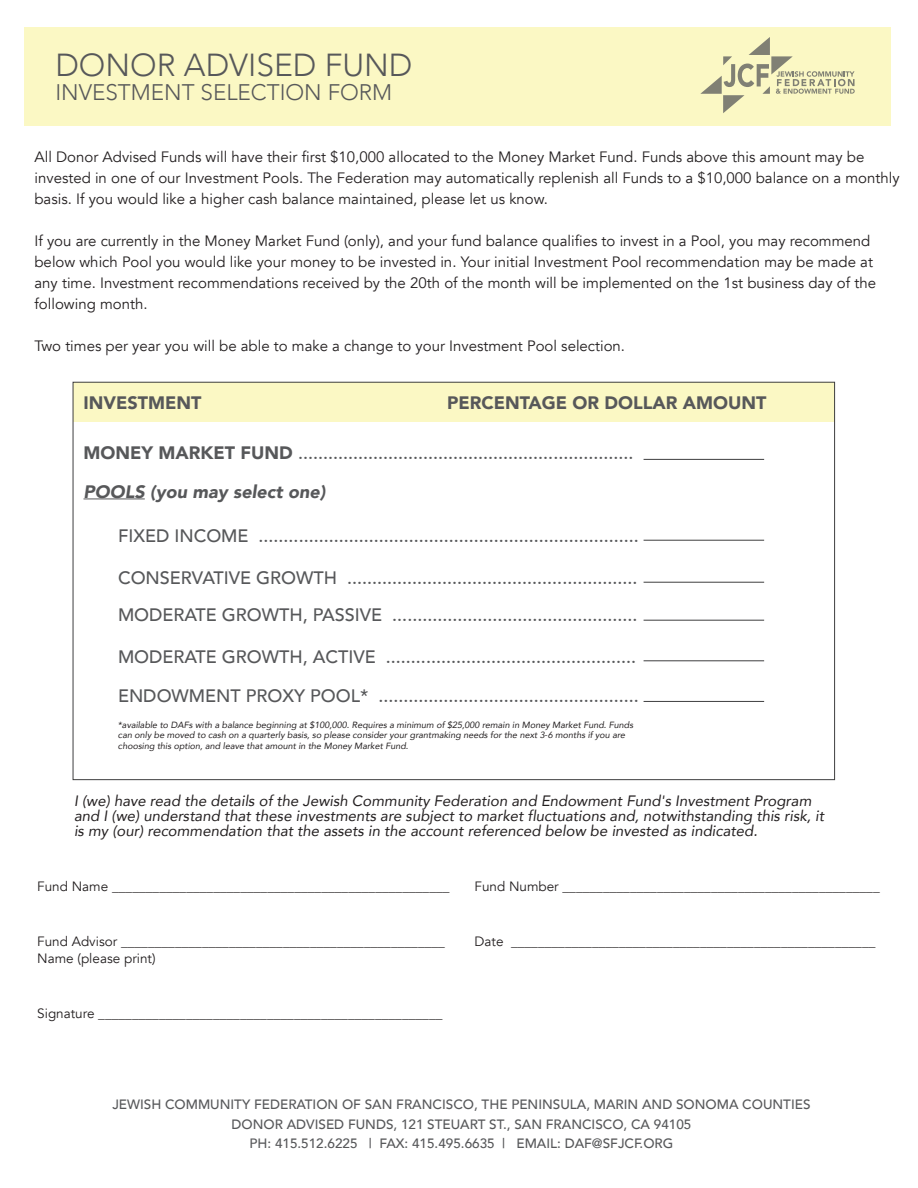
<style>
.page{position:relative;width:918px;height:1188px;background:#fff}
.page>*{position:absolute;margin:0;border:0;box-sizing:border-box;transform-origin:0 0}
.t1{font:300 31.8px "Avenir";color:#57585a}
.t2{font:300 22.5px "Avenir";color:#57585a}
.t3{font:500 18px/38.4px "Avenir";color:#57585a}
.t4{font:900 18px "Avenir";color:#57585a}
.t5{font:15px/21px "Avenir";color:#231f20}
.t6{font:italic 15px/15px "Avenir";color:#231f20}
.t7{font:13.5px/16.5px "Avenir";color:#231f20}
.t8{font:500 13.5px/19.5px "Avenir";color:#57585a;text-align:center}
.t9{font:italic 9px/10.5px "Avenir";color:#231f20}
.s1{font-weight:900}
.s2{font-weight:900;font-style:italic}
.s3{font-family:"Myriad Pro";font-style:normal}
</style>
<div class="page">
<div style="left:25px;top:27px;width:866px;height:99px;background:#fbf8c4"></div>
<div style="left:73px;top:382px;width:762px;height:40px;background:#fbf8c4"></div>
<hr style="left:83px;top:498px;width:62px;height:1px;background:#57585a">
<svg style="left:700px;top:37px;width:155px;height:76px"></svg>
<hr style="left:644px;top:459px;width:120px;height:1px;background:#3e3e3f">
<hr style="left:644px;top:540px;width:120px;height:1px;background:#3e3e3f">
<hr style="left:644px;top:582px;width:120px;height:1px;background:#3e3e3f">
<hr style="left:644px;top:620px;width:120px;height:1px;background:#3e3e3f">
<hr style="left:644px;top:660px;width:120px;height:1px;background:#3e3e3f">
<hr style="left:644px;top:701px;width:120px;height:1px;background:#3e3e3f">
<h1 class="t1" style="left:55px;top:47px;width:359px">DONOR ADVISED FUND</h1>
<h2 class="t2" style="left:55px;top:79px;width:338px">INVESTMENT SELECTION FORM</h2>
<p class="t5" style="left:34px;top:147px;width:867px">All Donor Advised Funds will have their first $10,000 allocated to the Money Market Fund. Funds above this amount may be invested in one of our Investment Pools. The Federation may automatically replenish all Funds to a $10,000 balance on a monthly basis. If you would like a higher cash balance maintained, please let us know.</p>
<p class="t5" style="left:34px;top:231px;width:843px">If you are currently in the Money Market Fund (only), and your fund balance qualifies to invest in a Pool, you may recommend below which Pool you would like your money to be invested in. Your initial Investment Pool recommendation may be made at any time. Investment recommendations received by the 20th of the month will be implemented on the 1st business day of the following month.</p>
<p class="t5" style="left:34px;top:336px;width:592px">Two times per year you will be able to make a change to your Investment Pool selection.</p>
<p class="t4" style="left:83px;top:387px;width:120px">INVESTMENT</p>
<p class="t3" style="left:83px;top:433px;width:551px"><span class="s1">MONEY MARKET FUND</span> ...................................................................<br><span class="s2">POOLS (you may select one)</span></p>
<p class="t4" style="left:447px;top:387px;width:321px">PERCENTAGE OR DOLLAR AMOUNT</p>
<p class="t3" style="left:118px;top:516px;width:522px">FIXED INCOME ............................................................................</p>
<p class="t3" style="left:118px;top:559px;width:521px;line-height:36.6px">CONSERVATIVE GROWTH ..........................................................<br>MODERATE GROWTH, PASSIVE .................................................</p>
<p class="t3" style="left:118px;top:636px;width:522px;line-height:39.3px">MODERATE GROWTH, ACTIVE ..................................................<br>ENDOWMENT PROXY POOL* ....................................................</p>
<p class="t9" style="left:118px;top:719px;width:517px">*available to DAFs with a balance beginning at $100,000. Requires a minimum of $25,000 remain in Money Market Fund. Funds can only be moved to cash on a quarterly basis, so please consider your grantmaking needs for the next 3<span class="s3">-</span>6 months if you are choosing this option, and leave that amount in the Money Market Fund.</p>
<p class="t6" style="left:74px;top:793px;width:752px">I (we) have read the details of the Jewish Community Federation and Endowment Fund's Investment Program and I (we) understand that these investments are subject to market fluctuations and, notwithstanding this risk, it is my (our) recommendation that the assets in the account referenced below be invested as indicated.</p>
<p class="t7" style="left:37px;top:878px;width:414px">Fund Name __________________________________________________</p>
<p class="t7" style="left:37px;top:934px;width:409px">Fund Advisor ________________________________________________<br>Name (please print)</p>
<p class="t7" style="left:37px;top:1006px;width:407px">Signature ___________________________________________________</p>
<p class="t7" style="left:475px;top:878px;width:407px">Fund Number _______________________________________________</p>
<p class="t7" style="left:475px;top:934px;width:403px">Date ______________________________________________________</p>
<p class="t8" style="left:112px;top:1094px;width:700px">JEWISH COMMUNITY FEDERATION OF SAN FRANCISCO, THE PENINSULA, MARIN AND SONOMA COUNTIES<br>DONOR ADVISED FUNDS, 121 STEUART ST., SAN FRANCISCO, CA 94105<br>PH: 415.512.6225 | FAX: 415.495.6635 | EMAIL: DAF@SFJCF.ORG</p>
</div>
